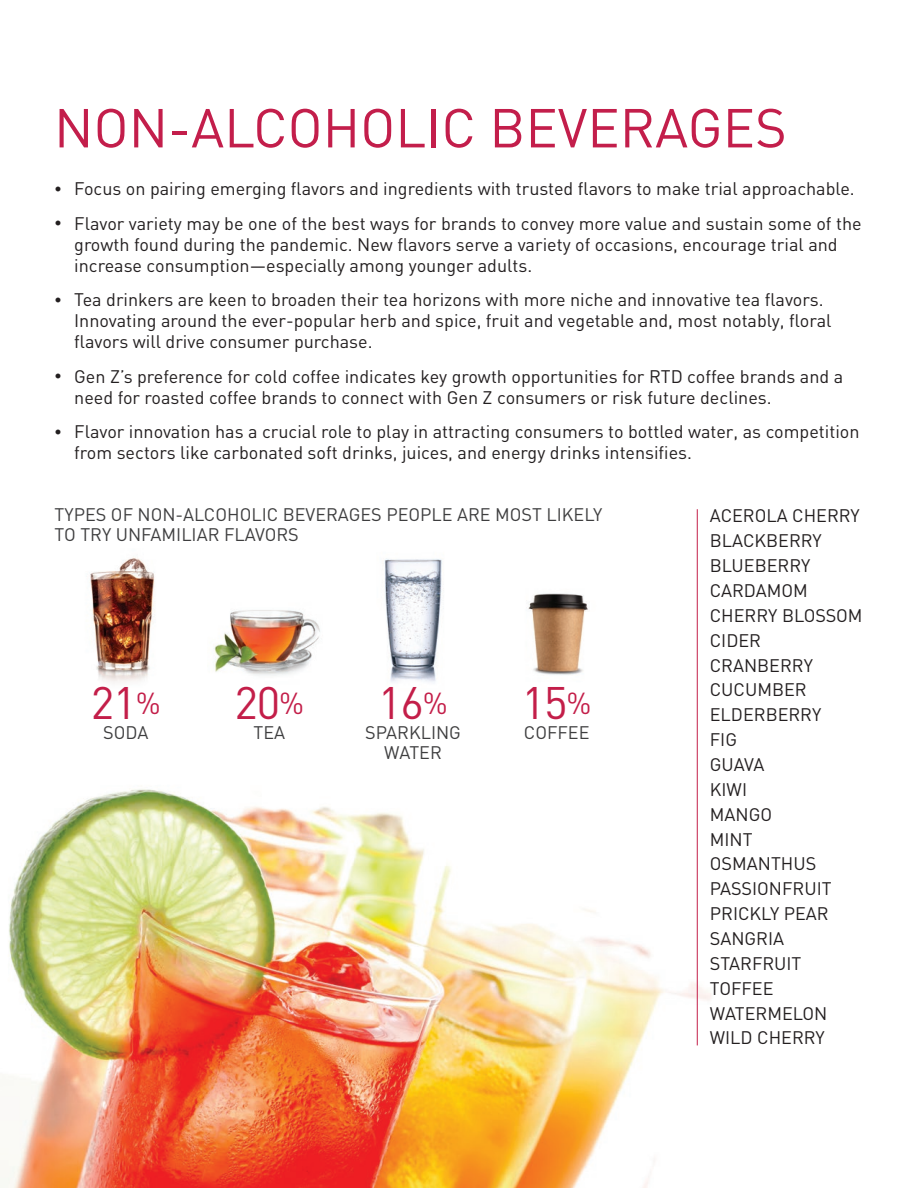
<style>
.page{position:relative;width:918px;height:1188px;background:#fff}
.page>*{position:absolute;margin:0;border:0;box-sizing:border-box;transform-origin:0 0}
.t1{font:54px "DIN";color:#c31e4b}
.t2{font:45px "DIN";color:#c31e49}
.t3{font:18px/24.9px "DIN";color:#231f20}
.t4{font:18px/20.4px "DIN";color:#3e3e3f}
.s1{font-size:15px}
.s2{font-size:30px}
</style>
<div class="page">
<img style="left:90px;top:557px;width:65px;height:126px">
<img style="left:0;top:740px;width:711px;height:448px">
<img style="left:528px;top:593px;width:60px;height:82px">
<img style="left:214px;top:610px;width:106px;height:66px">
<img style="left:384px;top:558px;width:58px;height:124px">
<hr style="left:697px;top:509px;width:1px;height:536px;background:#c31e49">
<h1 class="t1" style="left:54px;top:104px;width:734px">NON-ALCOHOLIC BEVERAGES</h1>
<p class="t3" style="left:54px;top:178px;width:802px"><span class="s1">•</span> Focus on pairing emerging flavors and ingredients with trusted flavors to make trial approachable.</p>
<p class="t3" style="left:74px;top:214px;width:789px;line-height:21px;text-indent:-20px"><span class="s1">•</span> Flavor variety may be one of the best ways for brands to convey more value and sustain some of the growth found during the pandemic. New flavors serve a variety of occasions, encourage trial and increase consumption—especially among younger adults.</p>
<p class="t3" style="left:74px;top:291px;width:759px;line-height:21px;text-indent:-20px"><span class="s1">•</span> Tea drinkers are keen to broaden their tea horizons with more niche and innovative tea flavors.<br>Innovating around the ever-popular herb and spice, fruit and vegetable and, most notably, floral flavors will drive consumer purchase.</p>
<p class="t3" style="left:74px;top:367px;width:771px;line-height:21px;text-indent:-20px"><span class="s1">•</span> Gen Z’s preference for cold coffee indicates key growth opportunities for RTD coffee brands and a need for roasted coffee brands to connect with Gen Z consumers or risk future declines.</p>
<p class="t3" style="left:74px;top:423px;width:787px;line-height:21px;text-indent:-20px"><span class="s1">•</span> Flavor innovation has a crucial role to play in attracting consumers to bottled water, as competition from sectors like carbonated soft drinks, juices, and energy drinks intensifies.</p>
<p class="t4" style="left:55px;top:505px;width:549px">TYPES OF NON-ALCOHOLIC BEVERAGES PEOPLE ARE MOST LIKELY<br>TO TRY UNFAMILIAR FLAVORS</p>
<h2 class="t2" style="left:91px;top:682px;width:71px">21<span class="s2">%</span></h2>
<p class="t4" style="left:103px;top:724px;width:47px">SODA</p>
<h2 class="t2" style="left:235px;top:682px;width:71px">20<span class="s2">%</span></h2>
<p class="t4" style="left:254px;top:724px;width:33px">TEA</p>
<h2 class="t2" style="left:378px;top:682px;width:71px">16<span class="s2">%</span></h2>
<p class="t4" style="left:365px;top:724px;width:97px;line-height:19.5px;text-align:center">SPARKLING<br>WATER</p>
<h2 class="t2" style="left:522px;top:682px;width:71px">15<span class="s2">%</span></h2>
<p class="t4" style="left:524px;top:724px;width:67px">COFFEE</p>
<p class="t3" style="left:710px;top:505px;width:154px">ACEROLA CHERRY<br>BLACKBERRY<br>BLUEBERRY<br>CARDAMOM<br>CHERRY BLOSSOM<br>CIDER<br>CRANBERRY<br>CUCUMBER<br>ELDERBERRY<br>FIG<br>GUAVA<br>KIWI<br>MANGO<br>MINT<br>OSMANTHUS<br>PASSIONFRUIT<br>PRICKLY PEAR<br>SANGRIA<br>STARFRUIT<br>TOFFEE<br>WATERMELON<br>WILD CHERRY</p>
</div>
